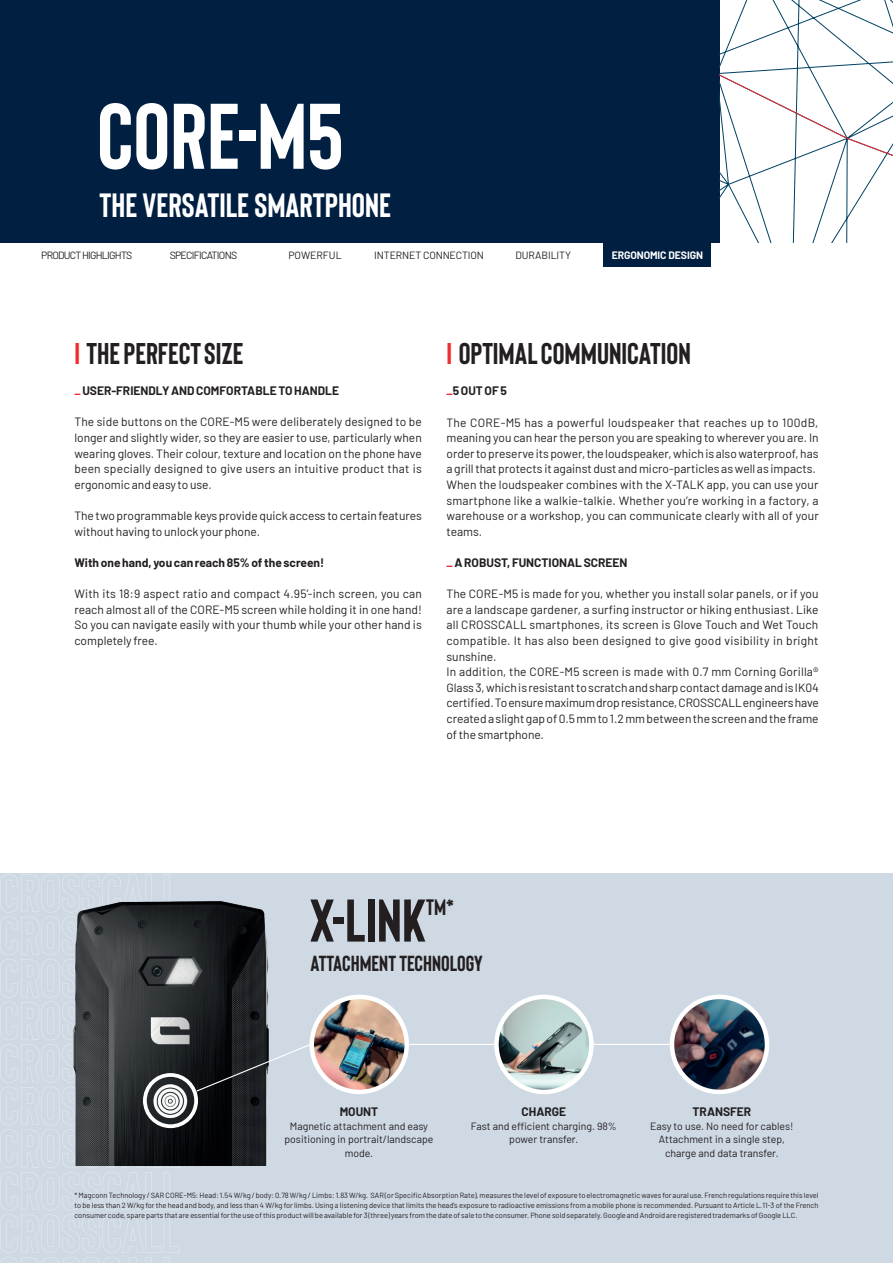
<style>
.page{position:relative;width:893px;height:1263px;background:#fff}
.page>*{position:absolute;margin:0;border:0;box-sizing:border-box;transform-origin:0 0}
.t1{font:700 92.85px "Bison";color:#fff}
.t2{font:700 60.15px "Bison";color:#231f20}
.t3{font:700 33.6px "Bison";color:#fff}
.t4{font:700 30px "Bison";color:#231f20}
.t5{font:700 22.35px "Bison";color:#231f20}
.t6{font:700 21.75px "Bison";color:#231f20}
.t7{font:12px/15.6px "Barlow";color:#231f20}
.t8{font:700 12px "Barlow";color:#231f20}
.t9{font:10.5px/13.6px "Barlow";color:#231f20;text-align:center}
.t10{font:10.5px "Barlow";letter-spacing:-.07em;color:#231f20}
.t11{font:700 10.5px "Barlow";letter-spacing:-.01em;color:#fff}
.t12{font:7.5px/9.8px "Barlow";color:#231f20;text-align:justify}
.s1{color:#ee2d30}
</style>
<div class="page">
<div style="left:0;top:874px;width:893px;height:389px;background:#cfd9e4"></div>
<svg style="left:0;top:874px;width:180px;height:389px"></svg>
<img style="left:54px;top:886px;width:215px;height:280px">
<div style="left:0;top:0;width:719px;height:243px;background:#001f41"></div>
<svg style="left:719px;top:0;width:174px;height:243px"></svg>
<div style="left:143px;top:1073px;width:55px;height:55px;border:4px solid #fff;border-radius:50%"></div>
<svg style="left:195px;top:1043px;width:550px;height:49px"></svg>
<img style="left:312px;top:997px;width:95px;height:95px;border-radius:47px">
<div style="left:309px;top:995px;width:100px;height:99px;border:4px solid #fff;border-radius:50%"></div>
<img style="left:496px;top:997px;width:95px;height:95px;border-radius:47px">
<div style="left:494px;top:995px;width:100px;height:99px;border:4px solid #fff;border-radius:50%"></div>
<img style="left:672px;top:997px;width:95px;height:95px;border-radius:47px">
<div style="left:670px;top:995px;width:99px;height:99px;border:4px solid #fff;border-radius:50%"></div>
<div style="left:604px;top:243px;width:107px;height:24px;background:#001f41"></div>
<h1 class="t1" style="left:97px;top:78px;width:248px">CORE-M5</h1>
<h3 class="t3" style="left:100px;top:184px;width:293px">THE VERSATILE SMARTPHONE</h3>
<p class="t10" style="left:41px;top:247px;width:93px">PRODUCT HIGHLIGHTS</p>
<p class="t10" style="left:170px;top:247px;width:69px">SPECIFICATIONS</p>
<p class="t9" style="left:288px;top:247px;width:55px">POWERFUL</p>
<p class="t9" style="left:374px;top:247px;width:111px">INTERNET CONNECTION</p>
<p class="t9" style="left:515px;top:247px;width:57px">DURABILITY</p>
<p class="t11" style="left:612px;top:247px;width:93px">ERGONOMIC DESIGN</p>
<h3 class="t4" style="left:74px;top:335px;width:171px"><span class="s1">I</span> THE PERFECT SIZE</h3>
<p class="t8" style="left:74px;top:382px;width:266px"><span class="s1">_</span> USER-FRIENDLY AND COMFORTABLE TO HANDLE</p>
<p class="t7" style="left:74px;top:413px;width:349px;text-align:justify">The side buttons on the CORE-M5 were deliberately designed to be longer and slightly wider, so they are easier to use, particularly when wearing gloves. Their colour, texture and location on the phone have been specially designed to give users an intuitive product that is ergonomic and easy to use.</p>
<p class="t7" style="left:74px;top:507px;width:349px">The two programmable keys provide quick access to certain features without having to unlock your phone.</p>
<p class="t8" style="left:74px;top:553px;width:251px">With one hand, you can reach 85% of the screen!</p>
<p class="t7" style="left:74px;top:585px;width:349px;text-align:justify">With its 18:9 aspect ratio and compact 4.95’-inch screen, you can reach almost all of the CORE-M5 screen while holding it in one hand!<br>So you can navigate easily with your thumb while your other hand is completely free.</p>
<h3 class="t4" style="left:446px;top:335px;width:246px"><span class="s1">I</span> OPTIMAL COMMUNICATION</h3>
<p class="t8" style="left:446px;top:382px;width:62px"><span class="s1">_</span>5 OUT OF 5</p>
<p class="t7" style="left:446px;top:413px;width:374px">The CORE-M5 has a powerful loudspeaker that reaches up to 100dB, meaning you can hear the person you are speaking to wherever you are. In order to preserve its power, the loudspeaker, which is also waterproof, has a grill that protects it against dust and micro-particles as well as impacts.<br>When the loudspeaker combines with the X-TALK app, you can use your smartphone like a walkie-talkie. Whether you’re working in a factory, a warehouse or a workshop, you can communicate clearly with all of your teams.</p>
<p class="t8" style="left:446px;top:554px;width:183px"><span class="s1">_</span> A ROBUST, FUNCTIONAL SCREEN</p>
<p class="t7" style="left:446px;top:585px;width:374px">The CORE-M5 is made for you, whether you install solar panels, or if you are a landscape gardener, a surfing instructor or hiking enthusiast. Like all CROSSCALL smartphones, its screen is Glove Touch and Wet Touch compatible. It has also been designed to give good visibility in bright sunshine.<br>In addition, the CORE-M5 screen is made with 0.7 mm Corning Gorilla® Glass 3, which is resistant to scratch and sharp contact damage and is IK04 certified. To ensure maximum drop resistance, CROSSCALL engineers have created a slight gap of 0.5 mm to 1.2 mm between the screen and the frame of the smartphone.</p>
<h2 class="t2" style="left:309px;top:883px;width:118px">X-LINK</h2>
<h3 class="t5" style="left:426px;top:893px;width:30px">TM*</h3>
<h3 class="t6" style="left:311px;top:950px;width:174px">ATTACHMENT TECHNOLOGY</h3>
<p class="t8" style="left:692px;top:1103px;width:60px">TRANSFER</p>
<p class="t9" style="left:650px;top:1118px;width:145px">Easy to use. No need for cables!<br>Attachment in a single step, charge and data transfer.</p>
<p class="t12" style="left:74px;top:1190px;width:746px">* Magconn Technology / SAR CORE-M5: Head: 1.54 W/kg / body: 0.78 W/kg / Limbs: 1.83 W/kg. SAR (or Specific Absorption Rate), measures the level of exposure to electromagnetic waves for aural use. French regulations require this level to be less than 2 W/kg for the head and body, and less than 4 W/kg for limbs. Using a listening device that limits the head’s exposure to radioactive emissions from a mobile phone is recommended. Pursuant to Article L.11-3 of the French consumer code, spare parts that are essential for the use of this product will be available for 3 (three) years from the date of sale to the consumer. Phone sold separately. Google and Android are registered trademarks of Google LLC.</p>
<p class="t8" style="left:340px;top:1103px;width:40px">MOUNT</p>
<p class="t9" style="left:284px;top:1118px;width:150px">Magnetic attachment and easy positioning in portrait/landscape mode.</p>
<p class="t8" style="left:521px;top:1103px;width:46px">CHARGE</p>
<p class="t9" style="left:471px;top:1118px;width:148px">Fast and efficient charging. 98% power transfer.</p>
</div>
